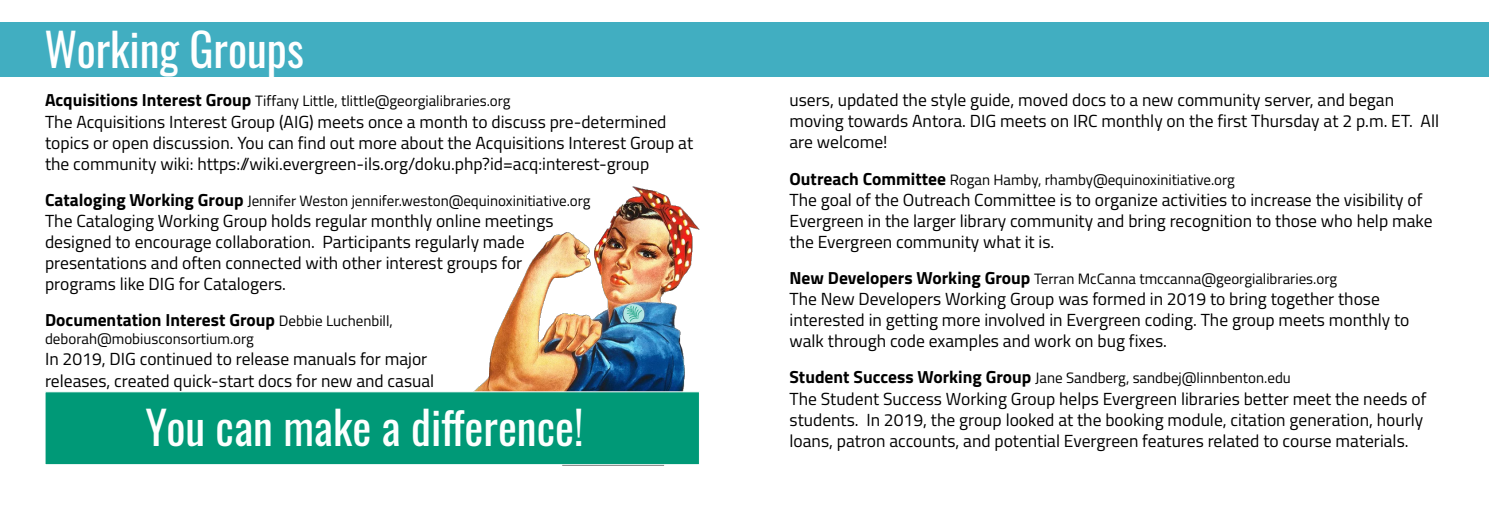
<style>
.page{position:relative;width:1489px;height:525px;background:#fff}
.page>*{position:absolute;margin:0;border:0;box-sizing:border-box;transform-origin:0 0}
.t1{font:45px "Oswald";color:#fcfffe}
.t2{font:45px "Oswald";color:#fff}
.t3{font:17.5px/21px "Titillium";color:#000}
.t4{font:700 17.5px "Titillium";color:#000}
.t5{font:15px "Titillium";color:#000}
.s1{font-weight:700;font-size:17.5px}
.s2{font-weight:400;font-size:15px}
</style>
<div class="page">
<div style="left:0;top:22px;width:1488px;height:55px;background:#41aec1"></div>
<img style="left:462px;top:187px;width:238px;height:278px">
<div style="left:45px;top:391px;width:654px;height:73px;background:#097;border:1px solid #fff"></div>
<h1 class="t2" style="left:44px;top:19px;width:261px">Working Groups</h1>
<p class="t5" style="left:45px;top:95px;width:467px"><span class="s1">Acquisitions Interest Group</span> Tiffany Little, tlittle@georgialibraries.org</p>
<p class="t3" style="left:45px;top:113px;width:649px">The Acquisitions Interest Group (AIG) meets once a month to discuss pre-determined topics or open discussion. You can find out more about the Acquisitions Interest Group at the community wiki: https://wiki.evergreen-ils.org/doku.php?id=acq:interest-group</p>
<p class="t5" style="left:45px;top:194px;width:547px"><span class="s1">Cataloging Working Group</span> Jennifer Weston jennifer.weston@equinoxinitiative.org</p>
<p class="t3" style="left:45px;top:212px;width:510px">The Cataloging Working Group holds regular monthly online meetings designed to encourage collaboration. Participants regularly made presentations and often connected with other interest groups for programs like DIG for Catalogers.</p>
<p class="t4" style="left:45px;top:313px;width:349px">Documentation Interest Group <span class="s2">Debbie Luchenbill,</span></p>
<p class="t5" style="left:45px;top:333px;width:210px">deborah@mobiusconsortium.org</p>
<p class="t3" style="left:45px;top:350px;width:391px">In 2019, DIG continued to release manuals for major releases, created quick-start docs for new and casual</p>
<h1 class="t1" style="left:146px;top:397px;width:439px">You can make a difference!</h1>
<p class="t3" style="left:789px;top:91px;width:651px">users, updated the style guide, moved docs to a new community server, and began moving towards Antora. DIG meets on IRC monthly on the first Thursday at 2 p.m. ET. All are welcome!</p>
<p class="t5" style="left:789px;top:173px;width:447px"><span class="s1">Outreach Committee</span> Rogan Hamby, rhamby@equinoxinitiative.org</p>
<p class="t3" style="left:789px;top:191px;width:644px">The goal of the Outreach Committee is to organize activities to increase the visibility of<br>Evergreen in the larger library community and bring recognition to those who help make the Evergreen community what it is.</p>
<p class="t5" style="left:789px;top:272px;width:549px"><span class="s1">New Developers Working Group</span> Terran McCanna tmccanna@georgialibraries.org</p>
<p class="t3" style="left:789px;top:290px;width:621px">The New Developers Working Group was formed in 2019 to bring together those interested in getting more involved in Evergreen coding. The group meets monthly to walk through code examples and work on bug fixes.</p>
<p class="t5" style="left:789px;top:372px;width:503px"><span class="s1">Student Success Working Group</span> Jane Sandberg, sandbej@linnbenton.edu</p>
<p class="t3" style="left:789px;top:389px;width:638px">The Student Success Working Group helps Evergreen libraries better meet the needs of students. In 2019, the group looked at the booking module, citation generation, hourly loans, patron accounts, and potential Evergreen features related to course materials.</p>
</div>
